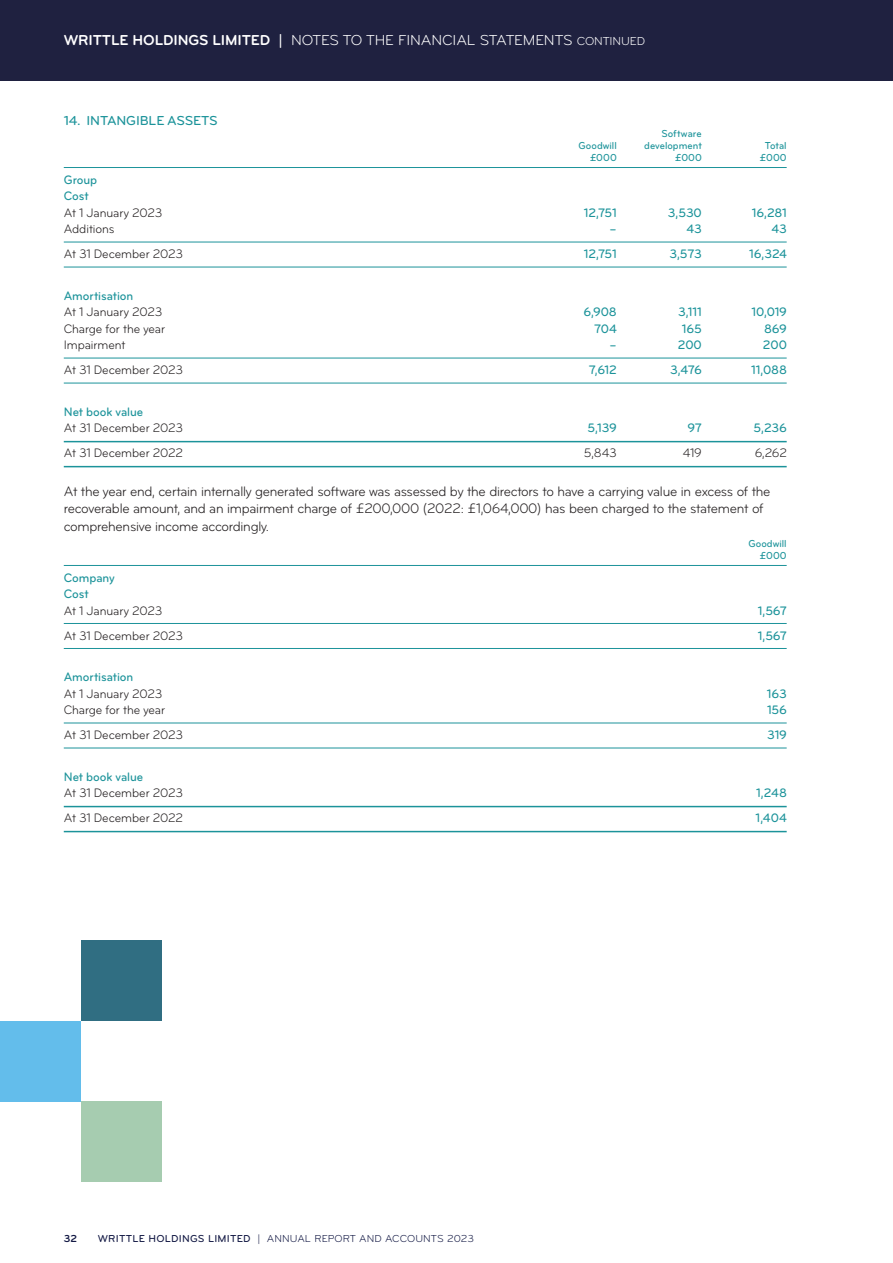
<style>
.page{position:relative;width:893px;height:1263px;background:#fff}
.page>*{position:absolute;margin:0;border:0;box-sizing:border-box;transform-origin:0 0}
._01_Running_head_23{font:15px "Bryant";letter-spacing:-.01em;color:#fff}
._06_Accounts_body_23{font:14.25px/17.2px "Bryant";letter-spacing:-.02em;color:#231f20;scale:.95 1}
._08_Acc_Note_Heads_2023{font:500 13.5px "Bryant";letter-spacing:-.01em;color:#1c939a}
._03_ACC_-_Table_text_x5_23{font:500 12.75px "Bryant";letter-spacing:-.005em;color:#1c939a;scale:.95 1}
._04_ACC_-_Table_text_x5_0_25_rule_23{font:12.75px "Bryant";letter-spacing:-.005em;color:#231f20;scale:.95 1}
._04_ACC_-_Table_text_x5_1_0_rule_23{font:12.75px "Bryant";letter-spacing:-.005em;color:#231f20;scale:.95 1}
._04_ACC_-_Table_text_x5_0_25_rule_23-2{font:500 12.75px "Bryant";letter-spacing:-.015em;color:#1c939a;scale:.95 1}
._03_ACC_-_Table_text_x5_23-2{font:12.75px "Bryant";letter-spacing:-.01em;color:#231f20;scale:.95 1}
._04_ACC_-_Table_text_x5_1_0_rule_23-2{font:500 12.75px "Bryant";letter-spacing:-.01em;color:#1c939a;scale:.95 1}
._02_ACC_-_Col_heads_x5__23{font:500 10.5px/12px "Bryant";color:#1c939a;text-align:right;scale:.95 1}
.t1{font:10.5px "Bryant";letter-spacing:.01em;color:#131944}
.t2{font:700 10.5px "Bryant";color:#131944}
.s1{font-weight:700}
.s2{font-size:12px}
.s3{font-weight:500}
</style>
<div class="page">
<div style="left:0;top:0;width:893px;height:81px;background:#1f2140"></div>
<hr style="left:64px;top:167px;width:723px;height:1px;background:#1c939a">
<hr style="left:64px;top:242px;width:723px;height:1px;background:#1c939a">
<hr style="left:64px;top:267px;width:723px;height:1px;background:#1c939a">
<hr style="left:64px;top:358px;width:723px;height:1px;background:#1c939a">
<hr style="left:64px;top:383px;width:723px;height:1px;background:#1c939a">
<hr style="left:64px;top:441px;width:723px;height:1px;background:#1c939a">
<hr style="left:64px;top:466px;width:723px;height:1px;background:#1c939a">
<hr style="left:64px;top:565px;width:723px;height:1px;background:#1c939a">
<hr style="left:64px;top:623px;width:723px;height:1px;background:#1c939a">
<hr style="left:64px;top:648px;width:723px;height:1px;background:#1c939a">
<hr style="left:64px;top:723px;width:723px;height:1px;background:#1c939a">
<hr style="left:64px;top:748px;width:723px;height:1px;background:#1c939a">
<hr style="left:64px;top:806px;width:723px;height:1px;background:#1c939a">
<hr style="left:64px;top:831px;width:723px;height:1px;background:#1c939a">
<div style="left:81px;top:940px;width:81px;height:80px;background:#306e82"></div>
<div style="left:0;top:1020px;width:81px;height:81px;background:#63bdeb"></div>
<div style="left:81px;top:1101px;width:81px;height:81px;background:#a6ccb0"></div>
<p class="_01_Running_head_23" style="left:64px;top:31px;width:583px"><span class="s1">WRITTLE HOLDINGS LIMITED |</span> NOTES TO THE FINANCIAL STATEMENTS <span class="s2">CONTINUED</span></p>
<p class="_08_Acc_Note_Heads_2023" style="left:64px;top:112px;width:156px">14. INTANGIBLE ASSETS</p>
<p class="_02_ACC_-_Col_heads_x5__23" style="left:661px;top:127px;width:44px">Software</p>
<p class="_02_ACC_-_Col_heads_x5__23" style="left:578px;top:139px;width:42px">Goodwill</p>
<p class="_02_ACC_-_Col_heads_x5__23" style="left:644px;top:139px;width:62px">development</p>
<p class="_02_ACC_-_Col_heads_x5__23" style="left:765px;top:139px;width:25px">Total</p>
<p class="_02_ACC_-_Col_heads_x5__23" style="left:590px;top:151px;width:30px">£000</p>
<p class="_02_ACC_-_Col_heads_x5__23" style="left:675px;top:151px;width:30px">£000</p>
<p class="_02_ACC_-_Col_heads_x5__23" style="left:760px;top:151px;width:30px">£000</p>
<p class="_03_ACC_-_Table_text_x5_23" style="left:64px;top:172px;width:37px">Group</p>
<p class="_03_ACC_-_Table_text_x5_23" style="left:64px;top:188px;width:28px">Cost</p>
<p class="_03_ACC_-_Table_text_x5_23-2" style="left:64px;top:205px;width:105px">At 1 January 2023</p>
<p class="_03_ACC_-_Table_text_x5_23" style="left:584px;top:205px;width:36px">12,751</p>
<p class="_03_ACC_-_Table_text_x5_23" style="left:668px;top:205px;width:37px">3,530</p>
<p class="_03_ACC_-_Table_text_x5_23" style="left:752px;top:205px;width:38px">16,281</p>
<p class="_04_ACC_-_Table_text_x5_0_25_rule_23" style="left:64px;top:221px;width:55px">Additions</p>
<p class="_04_ACC_-_Table_text_x5_0_25_rule_23-2" style="left:610px;top:221px;width:9px">–</p>
<p class="_04_ACC_-_Table_text_x5_0_25_rule_23-2" style="left:686px;top:221px;width:18px">43</p>
<p class="_04_ACC_-_Table_text_x5_0_25_rule_23-2" style="left:771px;top:221px;width:18px">43</p>
<p class="_04_ACC_-_Table_text_x5_0_25_rule_23" style="left:64px;top:247px;width:127px">At 31 December 2023</p>
<p class="_04_ACC_-_Table_text_x5_0_25_rule_23-2" style="left:584px;top:246px;width:36px">12,751</p>
<p class="_04_ACC_-_Table_text_x5_0_25_rule_23-2" style="left:669px;top:246px;width:36px">3,573</p>
<p class="_04_ACC_-_Table_text_x5_0_25_rule_23-2" style="left:749px;top:246px;width:41px">16,324</p>
<p class="_03_ACC_-_Table_text_x5_23" style="left:64px;top:288px;width:75px">Amortisation</p>
<p class="_03_ACC_-_Table_text_x5_23-2" style="left:64px;top:305px;width:105px">At 1 January 2023</p>
<p class="_03_ACC_-_Table_text_x5_23" style="left:583px;top:304px;width:37px">6,908</p>
<p class="_03_ACC_-_Table_text_x5_23" style="left:678px;top:304px;width:27px">3,111</p>
<p class="_03_ACC_-_Table_text_x5_23" style="left:751px;top:304px;width:39px">10,019</p>
<p class="_03_ACC_-_Table_text_x5_23-2" style="left:64px;top:321px;width:108px">Charge for the year</p>
<p class="_03_ACC_-_Table_text_x5_23" style="left:594px;top:321px;width:25px">704</p>
<p class="_03_ACC_-_Table_text_x5_23" style="left:682px;top:321px;width:22px">165</p>
<p class="_03_ACC_-_Table_text_x5_23" style="left:764px;top:321px;width:25px">869</p>
<p class="_04_ACC_-_Table_text_x5_0_25_rule_23" style="left:64px;top:338px;width:66px">Impairment</p>
<p class="_04_ACC_-_Table_text_x5_0_25_rule_23-2" style="left:610px;top:337px;width:9px">–</p>
<p class="_04_ACC_-_Table_text_x5_0_25_rule_23-2" style="left:678px;top:337px;width:27px">200</p>
<p class="_04_ACC_-_Table_text_x5_0_25_rule_23-2" style="left:763px;top:337px;width:27px">200</p>
<p class="_04_ACC_-_Table_text_x5_0_25_rule_23" style="left:64px;top:363px;width:127px">At 31 December 2023</p>
<p class="_04_ACC_-_Table_text_x5_0_25_rule_23-2" style="left:589px;top:362px;width:31px">7,612</p>
<p class="_04_ACC_-_Table_text_x5_0_25_rule_23-2" style="left:670px;top:362px;width:35px">3,476</p>
<p class="_04_ACC_-_Table_text_x5_0_25_rule_23-2" style="left:751px;top:362px;width:39px">11,088</p>
<p class="_03_ACC_-_Table_text_x5_23" style="left:64px;top:404px;width:85px">Net book value</p>
<p class="_04_ACC_-_Table_text_x5_1_0_rule_23" style="left:64px;top:421px;width:127px">At 31 December 2023</p>
<p class="_04_ACC_-_Table_text_x5_1_0_rule_23-2" style="left:587px;top:420px;width:32px">5,139</p>
<p class="_04_ACC_-_Table_text_x5_1_0_rule_23-2" style="left:687px;top:420px;width:17px">97</p>
<p class="_04_ACC_-_Table_text_x5_1_0_rule_23-2" style="left:753px;top:420px;width:37px">5,236</p>
<p class="_04_ACC_-_Table_text_x5_1_0_rule_23" style="left:64px;top:446px;width:127px">At 31 December 2022</p>
<p class="_04_ACC_-_Table_text_x5_1_0_rule_23" style="left:584px;top:446px;width:36px">5,843</p>
<p class="_04_ACC_-_Table_text_x5_1_0_rule_23" style="left:683px;top:446px;width:21px">419</p>
<p class="_04_ACC_-_Table_text_x5_1_0_rule_23" style="left:755px;top:446px;width:35px">6,262</p>
<p class="_06_Accounts_body_23" style="left:64px;top:483px;width:745px">At the year end, certain internally generated software was assessed by the directors to have a carrying value in excess of the recoverable amount, and an impairment charge of £200,000 (2022: £1,064,000) has been charged to the statement of comprehensive income accordingly.</p>
<p class="_02_ACC_-_Col_heads_x5__23" style="left:748px;top:537px;width:42px">Goodwill £000</p>
<p class="_03_ACC_-_Table_text_x5_23" style="left:64px;top:570px;width:55px">Company</p>
<p class="_03_ACC_-_Table_text_x5_23" style="left:64px;top:586px;width:28px">Cost</p>
<p class="_04_ACC_-_Table_text_x5_0_25_rule_23" style="left:64px;top:603px;width:105px">At 1 January 2023</p>
<p class="_04_ACC_-_Table_text_x5_0_25_rule_23-2" style="left:758px;top:603px;width:32px">1,567</p>
<p class="_04_ACC_-_Table_text_x5_0_25_rule_23" style="left:64px;top:628px;width:127px">At 31 December 2023</p>
<p class="_04_ACC_-_Table_text_x5_0_25_rule_23-2" style="left:758px;top:628px;width:32px">1,567</p>
<p class="_03_ACC_-_Table_text_x5_23" style="left:64px;top:669px;width:75px">Amortisation</p>
<p class="_03_ACC_-_Table_text_x5_23-2" style="left:64px;top:686px;width:105px">At 1 January 2023</p>
<p class="_03_ACC_-_Table_text_x5_23" style="left:767px;top:686px;width:23px">163</p>
<p class="_04_ACC_-_Table_text_x5_0_25_rule_23" style="left:64px;top:702px;width:108px">Charge for the year</p>
<p class="_04_ACC_-_Table_text_x5_0_25_rule_23-2" style="left:767px;top:702px;width:22px">156</p>
<p class="_04_ACC_-_Table_text_x5_0_25_rule_23" style="left:64px;top:727px;width:127px">At 31 December 2023</p>
<p class="_04_ACC_-_Table_text_x5_0_25_rule_23-2" style="left:767px;top:727px;width:22px">319</p>
<p class="_03_ACC_-_Table_text_x5_23" style="left:64px;top:769px;width:85px">Net book value</p>
<p class="_04_ACC_-_Table_text_x5_1_0_rule_23" style="left:64px;top:785px;width:127px">At 31 December 2023</p>
<p class="_04_ACC_-_Table_text_x5_1_0_rule_23-2" style="left:756px;top:785px;width:34px">1,248</p>
<p class="_04_ACC_-_Table_text_x5_1_0_rule_23" style="left:64px;top:810px;width:127px">At 31 December 2022</p>
<p class="_04_ACC_-_Table_text_x5_1_0_rule_23-2" style="left:756px;top:810px;width:34px">1,404</p>
<p class="t2" style="left:64px;top:1232px;width:15px">32</p>
<p class="t1" style="left:98px;top:1232px;width:378px"><span class="s3">WRITTLE HOLDINGS LIMITED</span> | ANNUAL REPORT AND ACCOUNTS 2023</p>
</div>
